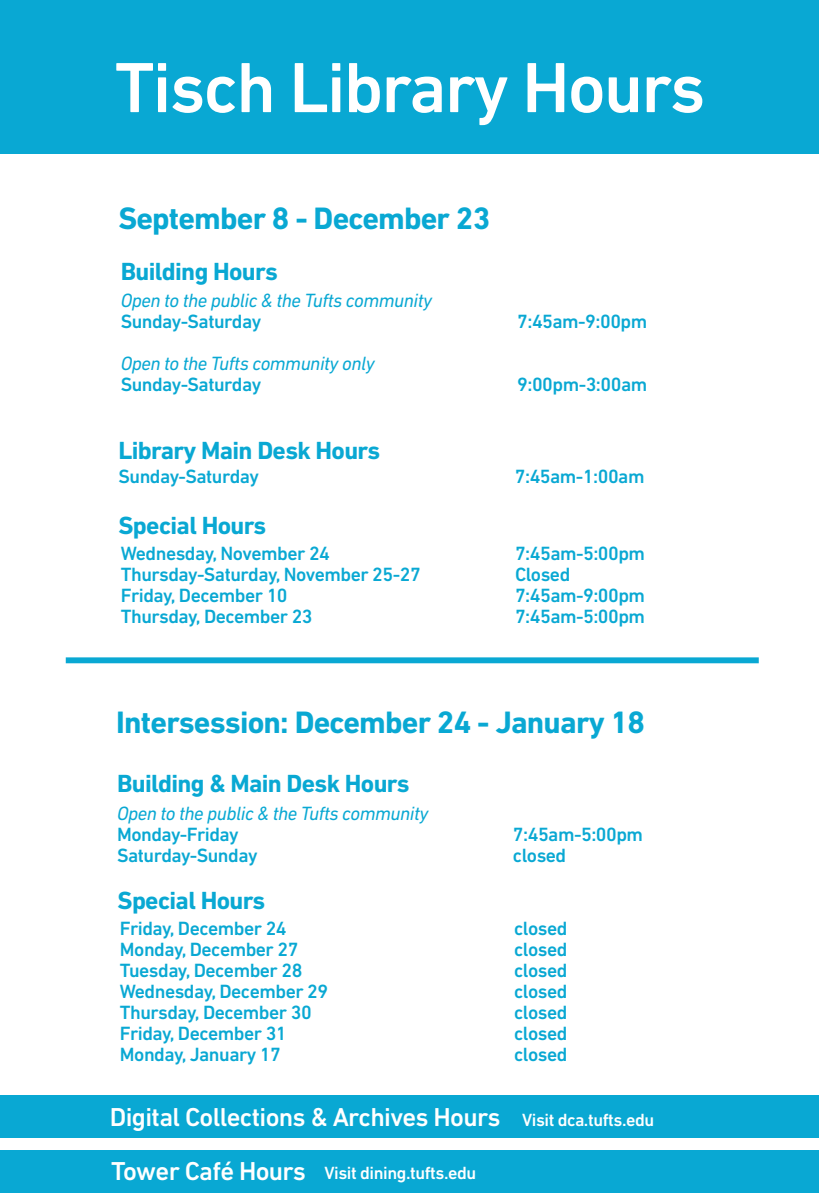
<style>
.page{position:relative;width:819px;height:1197px;background:#fff}
.page>*{position:absolute;margin:0;border:0;box-sizing:border-box;transform-origin:0 0}
.t1{font:500 72.19px "DIN Next LT Pro";letter-spacing:-.025em;color:#fff}
.t2{font:700 31.5px "DIN Next LT Pro";letter-spacing:-.025em;color:#09a8d3}
.t3{font:500 26.34px/54.8px "DIN Next LT Pro";letter-spacing:-.025em;color:#fff}
.t4{font:700 25.2px "DIN Next LT Pro";letter-spacing:-.025em;color:#09a8d3}
.t5{font:500 19.51px/21px "DIN Next LT Pro";letter-spacing:-.025em;color:#09a8d3}
.t6{font:italic 19.51px "DIN Next LT Pro";letter-spacing:-.025em;color:#09a8d3}
.t7{font:500 17.94px "DIN Next LT Pro";letter-spacing:-.025em;color:#fff}
.s1{font-size:17.94px}
</style>
<div class="page">
<div style="left:1px;top:0;width:818px;height:154px;background:#09a8d3"></div>
<div style="left:0;top:1095px;width:819px;height:43px;background:#09a8d3"></div>
<div style="left:0;top:1150px;width:819px;height:42px;background:#09a8d3"></div>
<div style="left:66px;top:657px;width:693px;height:6px;background:#09a8d3"></div>
<h1 class="t1" style="left:115px;top:46px;width:592px">Tisch Library Hours</h1>
<h2 class="t2" style="left:118px;top:200px;width:373px">September 8 - December 23</h2>
<p class="t4" style="left:121px;top:257px;width:159px">Building Hours</p>
<p class="t6" style="left:121px;top:289px;width:313px">Open to the public &amp; the Tufts community</p>
<p class="t5" style="left:121px;top:311px;width:142px">Sunday-Saturday</p>
<p class="t6" style="left:121px;top:352px;width:256px">Open to the Tufts community only</p>
<p class="t5" style="left:121px;top:374px;width:142px">Sunday-Saturday</p>
<p class="t4" style="left:119px;top:436px;width:263px">Library Main Desk Hours</p>
<p class="t5" style="left:119px;top:466px;width:142px">Sunday-Saturday</p>
<p class="t4" style="left:119px;top:511px;width:149px">Special Hours</p>
<p class="t5" style="left:517px;top:311px;width:132px">7:45am-9:00pm</p>
<p class="t5" style="left:517px;top:374px;width:132px">9:00pm-3:00am</p>
<p class="t5" style="left:515px;top:466px;width:131px">7:45am-1:00am</p>
<p class="t5" style="left:121px;top:543px;width:301px">Wednesday, November 24<br>Thursday-Saturday, November 25-27<br>Friday, December 10<br>Thursday, December 23</p>
<p class="t5" style="left:515px;top:543px;width:132px">7:45am-5:00pm<br>Closed<br>7:45am-9:00pm<br>7:45am-5:00pm</p>
<h2 class="t2" style="left:116px;top:704px;width:530px">Intersession: December 24 - January 18</h2>
<p class="t4" style="left:117px;top:769px;width:294px">Building &amp; Main Desk Hours</p>
<p class="t6" style="left:117px;top:803px;width:313px">Open to the public &amp; the Tufts community</p>
<p class="t5" style="left:117px;top:824px;width:142px">Monday-Friday<br>Saturday-Sunday</p>
<p class="t5" style="left:513px;top:824px;width:132px">7:45am-5:00pm closed</p>
<p class="t4" style="left:118px;top:886px;width:149px">Special Hours</p>
<p class="t5" style="left:120px;top:917px;width:210px">Friday, December 24<br>Monday, December 27<br>Tuesday, December 28<br>Wednesday, December 29<br>Thursday, December 30<br>Friday, December 31<br>Monday, January 17</p>
<p class="t5" style="left:514px;top:917px;width:55px;text-align:justify">closed closed closed closed closed closed closed</p>
<h3 class="t3" style="left:110px;top:1089px;width:546px">Digital Collections &amp; Archives Hours <span class="s1">Visit dca.tufts.edu<br></span>Tower Café Hours</h3>
<p class="t7" style="left:324px;top:1163px;width:153px">Visit dining.tufts.edu</p>
</div>
